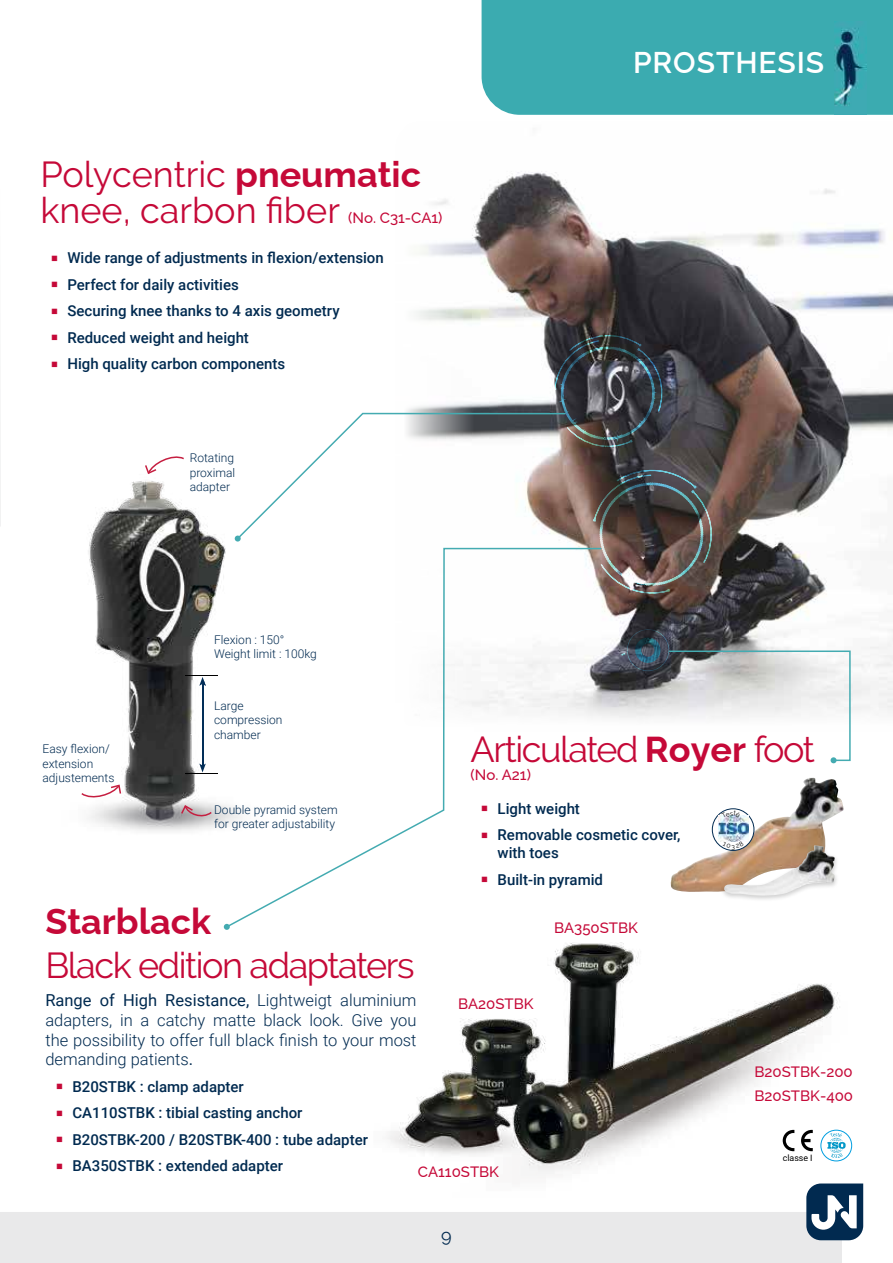
<style>
.page{position:relative;width:893px;height:1263px;background:#fff}
.page>*{position:absolute;margin:0;border:0;box-sizing:border-box;transform-origin:0 0}
.t1{font:36px "Raleway";letter-spacing:-.04em;color:#c50938}
.t2{font:36px/36px "Raleway";color:#c50938}
.t3{font:100 36px "Raleway";color:#c50938}
.t4{font:100 30px "Raleway";letter-spacing:.03em;color:#fff}
.t5{font:18px "Raleway";color:#012a50}
.t6{font:300 16.5px/19.8px "Roboto";color:#012a50;text-align:justify}
.t7{font:500 15px/26.5px "Roboto";color:#012a50}
.t8{font:100 15px/24px "Raleway";color:#c50938}
.t9{font:300 12px/14.4px "Roboto";color:#012a50}
.t10{font:8.85px "Roboto";color:#000}
.s1{font-weight:100}
.s2{font-weight:400}
</style>
<div class="page">
<img style="left:387px;top:942px;width:460px;height:233px">
<div style="left:782px;top:1129px;width:31px;height:22px;background:#fff"></div>
<svg style="left:783px;top:1130px;width:11px;height:21px"></svg>
<svg style="left:801px;top:1130px;width:12px;height:21px"></svg>
<svg style="left:821px;top:1130px;width:31px;height:31px"></svg>
<svg style="left:827px;top:1133px;width:19px;height:25px"></svg>
<div style="left:821px;top:1130px;width:31px;height:31px;border:1px solid #009ee0;border-radius:50%"></div>
<img style="left:416px;top:171px;width:477px;height:547px">
<svg style="left:0;top:1183px;width:863px;height:80px"></svg>
<div style="left:482px;top:0;width:411px;height:115px;background:#3babb0"></div>
<img style="left:834px;top:21px;width:33px;height:94px">
<img style="left:88px;top:481px;width:147px;height:350px">
<svg style="left:145px;top:456px;width:39px;height:18px"></svg>
<svg style="left:180px;top:804px;width:33px;height:15px"></svg>
<svg style="left:81px;top:783px;width:41px;height:18px"></svg>
<hr style="left:185px;top:675px;width:33px;height:1px;background:#000">
<hr style="left:185px;top:773px;width:33px;height:1px;background:#000">
<hr style="left:202px;top:684px;width:1px;height:81px;background:#022e58">
<svg style="left:199px;top:763px;width:7px;height:9px"></svg>
<svg style="left:199px;top:677px;width:7px;height:9px"></svg>
<svg style="left:235px;top:318px;width:502px;height:298px"></svg>
<svg style="left:225px;top:547px;width:377px;height:379px"></svg>
<svg style="left:224px;top:924px;width:6px;height:6px"></svg>
<img style="left:670px;top:777px;width:174px;height:115px">
<div style="left:720px;top:843px;width:119px;height:59px;background:#000;opacity:.2"></div>
<img style="left:723px;top:845px;width:112px;height:52px">
<svg style="left:712px;top:809px;width:42px;height:41px"></svg>
<div style="left:712px;top:808px;width:42px;height:43px;border:1px solid #012a50;border-radius:50%"></div>
<img style="left:718px;top:816px;width:31px;height:26px">
<svg style="left:621px;top:627px;width:230px;height:136px"></svg>
<svg style="left:0;top:437px;width:1px;height:89px"></svg>
<svg style="left:482px;top:806px;width:5px;height:5px"></svg>
<svg style="left:482px;top:833px;width:5px;height:5px"></svg>
<svg style="left:482px;top:877px;width:5px;height:5px"></svg>
<svg style="left:723px;top:841px;width:21px;height:8px"></svg>
<svg style="left:721px;top:811px;width:20px;height:7px"></svg>
<h1 class="t2" style="left:40px;top:157px;width:382px">Polycentric <span class="s1">pneumatic </span>knee, carbon fiber</h1>
<p class="t8" style="left:348px;top:204px;width:96px">(No. C31-CA1)</p>
<p class="t7" style="left:67px;top:244px;width:318px">Wide range of adjustments in flexion/extension Perfect for daily activities<br>Securing knee thanks to 4 axis geometry Reduced weight and height<br>High quality carbon components</p>
<p class="t9" style="left:190px;top:450px;width:47px;text-align:justify">Rotating proximal adapter</p>
<h2 class="t4" style="left:633px;top:38px;width:193px">PROSTHESIS</h2>
<p class="t9" style="left:43px;top:741px;width:73px">Easy flexion/ extension adjustements</p>
<p class="t9" style="left:214px;top:632px;width:104px">Flexion : 150°<br>Weight limit : 100kg</p>
<p class="t9" style="left:214px;top:698px;width:70px">Large compression chamber</p>
<p class="t9" style="left:214px;top:802px;width:125px">Double pyramid system for greater adjustability</p>
<h1 class="t1" style="left:471px;top:729px;width:346px">Articulated <span class="s1">Royer</span> foot</h1>
<p class="t8" style="left:471px;top:761px;width:62px">(No. A21)</p>
<p class="t7" style="left:498px;top:795px;width:184px">Light weight<br>Removable cosmetic cover,</p>
<p class="t7" style="left:498px;top:839px;width:107px">with toes<br>Built-in pyramid</p>
<h1 class="t3" style="left:45px;top:893px;width:167px">Starblack</h1>
<h1 class="t1" style="left:45px;top:944px;width:371px">Black edition adaptaters</h1>
<p class="t6" style="left:45px;top:989px;width:373px"><span class="s2">Range of High Resistance,</span> Lightweigt aluminium adapters, in a catchy matte black look. Give you the possibility to offer full black finish to your most demanding patients<span class="s2">.</span></p>
<p class="t7" style="left:72px;top:1073px;width:297px">B20STBK : clamp adapter<br>CA110STBK : tibial casting anchor<br>B20STBK-200 / B20STBK-400 : tube adapter<br>BA350STBK : extended adapter</p>
<p class="t8" style="left:458px;top:990px;width:77px">BA20STBK</p>
<p class="t8" style="left:418px;top:1158px;width:83px">CA110STBK</p>
<p class="t5" style="left:441px;top:1225px;width:12px">9</p>
<p class="t8" style="left:554px;top:914px;width:85px">BA350STBK</p>
<p class="t8" style="left:754px;top:1058px;width:100px">B20STBK-200<br>B20STBK-400</p>
<p class="t10" style="left:783px;top:1151px;width:31px">classe I</p>
</div>
